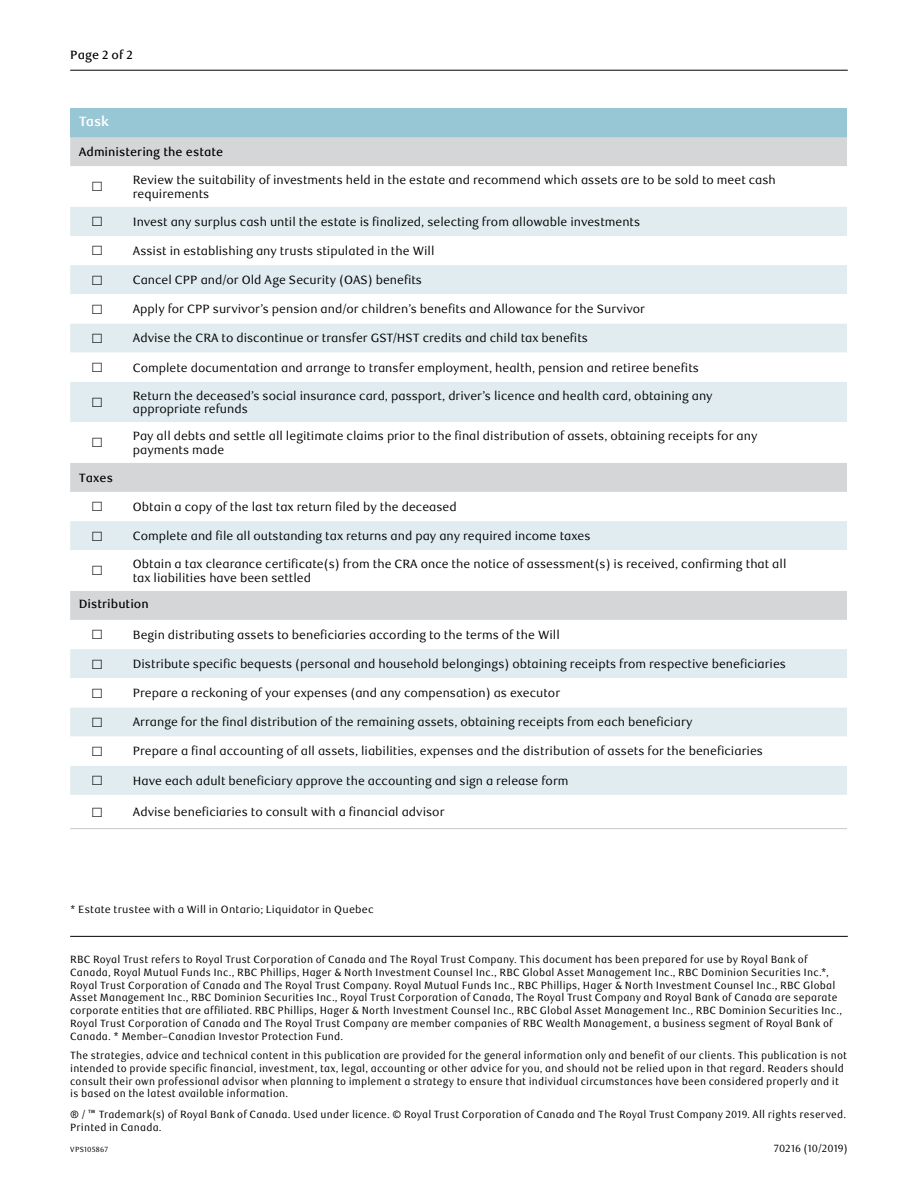
<style>
.page{position:relative;width:918px;height:1188px;background:#fff}
.page>*{position:absolute;margin:0;border:0;box-sizing:border-box;transform-origin:0 0}
.t1{font:700 13.5px "RBC Text";color:#fff}
.t2{font:12px/13.5px "RBC Text";color:#000}
.t3{font:500 12px "RBC Text";color:#000}
.t4{font:10.5px/12.8px "RBC Text Cond";letter-spacing:.015em;color:#000}
.t5{font:10.5px "RBC Text";letter-spacing:.02em;color:#000}
.t6{font:7.5px "RBC Text Cond";letter-spacing:.025em;color:#000}
</style>
<div class="page">
<hr style="left:70px;top:70px;width:778px;height:1px;background:#000">
<div style="left:70px;top:108px;width:777px;height:29px;background:#97c6d5"></div>
<div style="left:70px;top:137px;width:777px;height:29px;background:#d5d6d8"></div>
<svg style="left:70px;top:207px;width:777px;height:87px;fill:#e0ecf0"></svg>
<svg style="left:70px;top:324px;width:777px;height:471px"></svg>
<hr style="left:70px;top:828px;width:54px;height:1px;background:#c7c8ca">
<hr style="left:124px;top:828px;width:723px;height:1px;background:#c7c8ca">
<hr style="left:70px;top:936px;width:778px;height:1px;background:#000">
<svg style="left:93px;top:217px;width:9px;height:9px"></svg>
<svg style="left:93px;top:246px;width:9px;height:9px"></svg>
<svg style="left:93px;top:275px;width:9px;height:10px"></svg>
<svg style="left:93px;top:334px;width:9px;height:9px"></svg>
<svg style="left:93px;top:363px;width:9px;height:9px"></svg>
<svg style="left:93px;top:398px;width:9px;height:9px"></svg>
<svg style="left:93px;top:438px;width:9px;height:9px"></svg>
<svg style="left:93px;top:502px;width:9px;height:9px"></svg>
<svg style="left:93px;top:531px;width:9px;height:10px"></svg>
<svg style="left:93px;top:566px;width:9px;height:9px"></svg>
<svg style="left:93px;top:630px;width:9px;height:9px"></svg>
<svg style="left:93px;top:659px;width:9px;height:10px"></svg>
<svg style="left:93px;top:688px;width:9px;height:10px"></svg>
<svg style="left:93px;top:718px;width:9px;height:9px"></svg>
<svg style="left:93px;top:747px;width:9px;height:9px"></svg>
<svg style="left:93px;top:776px;width:9px;height:9px"></svg>
<p class="t3" style="left:70px;top:48px;width:64px">Page 2 of 2</p>
<p class="t1" style="left:79px;top:114px;width:32px">Task</p>
<p class="t3" style="left:79px;top:145px;width:146px">Administering the estate</p>
<p class="t2" style="left:133px;top:174px;width:645px">Review the suitability of investments held in the estate and recommend which assets are to be sold to meet cash requirements</p>
<p class="t2" style="left:133px;top:215px;width:509px">Invest any surplus cash until the estate is finalized, selecting from allowable investments</p>
<p class="t2" style="left:133px;top:244px;width:303px">Assist in establishing any trusts stipulated in the Will</p>
<p class="t2" style="left:133px;top:273px;width:291px">Cancel CPP and/or Old Age Security (OAS) benefits</p>
<p class="t2" style="left:133px;top:303px;width:514px">Apply for CPP survivor’s pension and/or children’s benefits and Allowance for the Survivor</p>
<p class="t2" style="left:133px;top:332px;width:457px">Advise the CRA to discontinue or transfer GST/HST credits and child tax benefits</p>
<p class="t2" style="left:133px;top:361px;width:568px">Complete documentation and arrange to transfer employment, health, pension and retiree benefits</p>
<p class="t2" style="left:133px;top:389px;width:581px">Return the deceased’s social insurance card, passport, driver’s licence and health card, obtaining any appropriate refunds</p>
<p class="t2" style="left:133px;top:429px;width:626px">Pay all debts and settle all legitimate claims prior to the final distribution of assets, obtaining receipts for any payments made</p>
<p class="t3" style="left:79px;top:470px;width:36px">Taxes</p>
<p class="t2" style="left:133px;top:500px;width:325px">Obtain a copy of the last tax return filed by the deceased</p>
<p class="t2" style="left:133px;top:529px;width:459px">Complete and file all outstanding tax returns and pay any required income taxes</p>
<p class="t2" style="left:133px;top:557px;width:655px">Obtain a tax clearance certificate(s) from the CRA once the notice of assessment(s) is received, confirming that all tax liabilities have been settled</p>
<p class="t3" style="left:79px;top:597px;width:71px">Distribution</p>
<p class="t2" style="left:133px;top:628px;width:428px">Begin distributing assets to beneficiaries according to the terms of the Will</p>
<p class="t2" style="left:133px;top:657px;width:655px">Distribute specific bequests (personal and household belongings) obtaining receipts from respective beneficiaries</p>
<p class="t2" style="left:133px;top:687px;width:429px">Prepare a reckoning of your expenses (and any compensation) as executor</p>
<p class="t2" style="left:133px;top:716px;width:561px">Arrange for the final distribution of the remaining assets, obtaining receipts from each beneficiary</p>
<p class="t2" style="left:133px;top:745px;width:632px">Prepare a final accounting of all assets, liabilities, expenses and the distribution of assets for the beneficiaries</p>
<p class="t2" style="left:133px;top:774px;width:437px">Have each adult beneficiary approve the accounting and sign a release form</p>
<p class="t2" style="left:133px;top:805px;width:313px">Advise beneficiaries to consult with a financial advisor</p>
<p class="t5" style="left:70px;top:903px;width:305px">* Estate trustee with a Will in Ontario; Liquidator in Quebec</p>
<p class="t4" style="left:70px;top:953px;width:774px">RBC Royal Trust refers to Royal Trust Corporation of Canada and The Royal Trust Company. This document has been prepared for use by Royal Bank of Canada, Royal Mutual Funds Inc., RBC Phillips, Hager &amp; North Investment Counsel Inc., RBC Global Asset Management Inc., RBC Dominion Securities Inc.*, Royal Trust Corporation of Canada and The Royal Trust Company. Royal Mutual Funds Inc., RBC Phillips, Hager &amp; North Investment Counsel Inc., RBC Global Asset Management Inc., RBC Dominion Securities Inc., Royal Trust Corporation of Canada, The Royal Trust Company and Royal Bank of Canada are separate corporate entities that are affiliated. RBC Phillips, Hager &amp; North Investment Counsel Inc., RBC Global Asset Management Inc., RBC Dominion Securities Inc., Royal Trust Corporation of Canada and The Royal Trust Company are member companies of RBC Wealth Management, a business segment of Royal Bank of Canada. * Member–Canadian Investor Protection Fund.</p>
<p class="t4" style="left:70px;top:1049px;width:778px">The strategies, advice and technical content in this publication are provided for the general information only and benefit of our clients. This publication is not intended to provide specific financial, investment, tax, legal, accounting or other advice for you, and should not be relied upon in that regard. Readers should consult their own professional advisor when planning to implement a strategy to ensure that individual circumstances have been considered properly and it is based on the latest available information.</p>
<p class="t4" style="left:70px;top:1108px;width:778px;line-height:13.5px">® / ™ Trademark(s) of Royal Bank of Canada. Used under licence. © Royal Trust Corporation of Canada and The Royal Trust Company 2019. All rights reserved.<br>Printed in Canada.</p>
<p class="t6" style="left:70px;top:1145px;width:39px">VPS105867</p>
<p class="t4" style="left:774px;top:1142px;width:75px">70216 (10/2019)</p>
</div>
